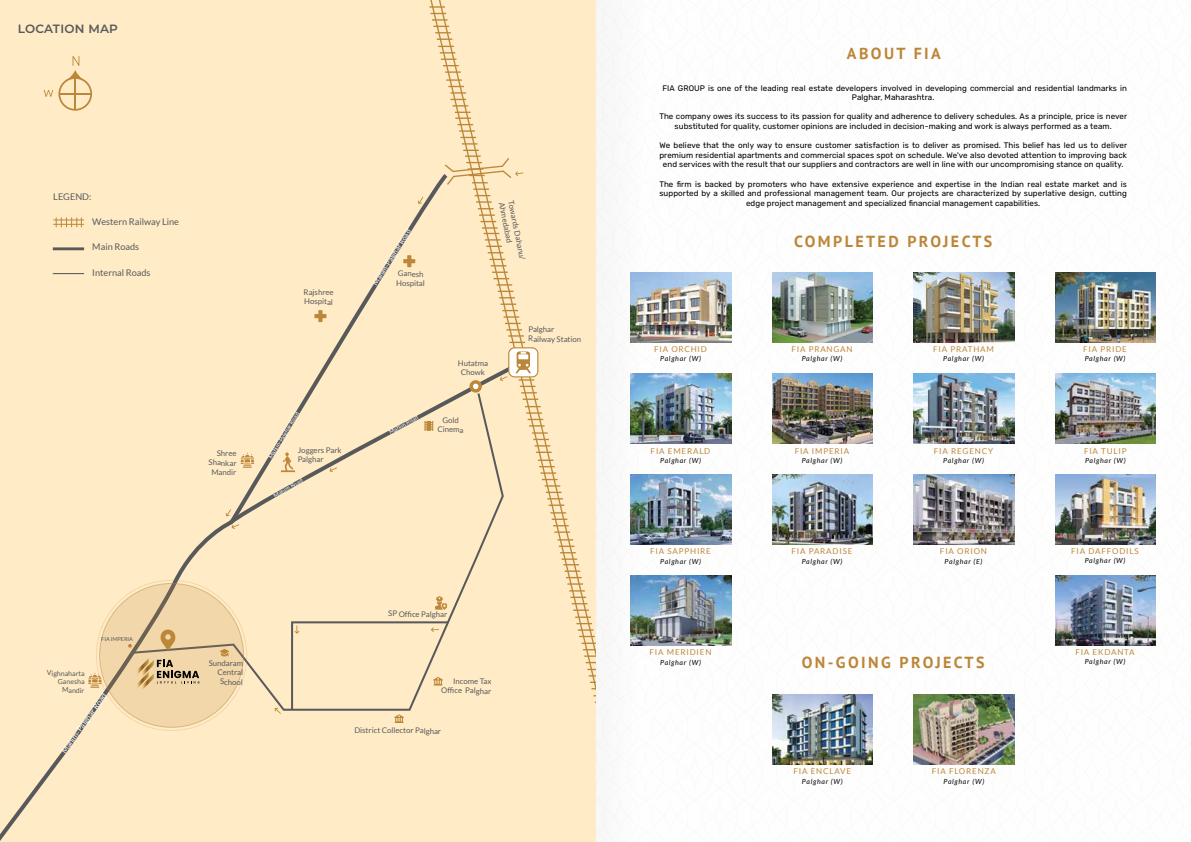
<style>
.page{position:relative;width:1191px;height:842px;background:#fff}
.page>*{position:absolute;margin:0;border:0;box-sizing:border-box;transform-origin:0 0}
.t1{font:700 16px "PT Sans";letter-spacing:.15em;color:#bc8639}
.t2{font:600 12px "Montserrat";letter-spacing:.02em;color:#58595b}
.t3{font:9.1px "Lato";color:#58595b}
.t4{font:8px/9.6px "Rubik";letter-spacing:.01em;color:#000;text-align:center}
.t5{font:8px "Lato";letter-spacing:.1em;color:#bd8739}
.t6{font:7.8px/9.4px "Lato";color:#58595b}
.t7{font:7.8px "Lato";color:#fff}
.t8{font:italic 7px "Lato";letter-spacing:.1em;color:#000}
.t9{font:7px/8.4px "Lato";color:#58595b;text-align:right}
.t10{font:7px "Lato";color:#fff}
.t11{font:5.8px "Lato";color:#fff}
.t12{font:5.5px "Lato";color:#58595b}
</style>
<div class="page">
<div style="left:0;top:0;width:595px;height:842px;background:#ffebc6"></div>
<hr style="left:53px;top:220px;width:31px;height:1px;background:#bd8739">
<hr style="left:53px;top:224px;width:31px;height:1px;background:#bd8739">
<svg style="left:56px;top:217px;width:26px;height:10px"></svg>
<hr style="left:53px;top:247px;width:31px;height:3px;background:#58595b">
<hr style="left:53px;top:273px;width:31px;height:1px;background:#58595b">
<svg style="left:430px;top:0;width:165px;height:690px"></svg>
<svg style="left:438px;top:46px;width:17px;height:7px"></svg>
<svg style="left:441px;top:59px;width:20px;height:14px"></svg>
<svg style="left:429px;top:6px;width:22px;height:27px"></svg>
<svg style="left:437px;top:39px;width:15px;height:1px"></svg>
<svg style="left:446px;top:79px;width:22px;height:27px"></svg>
<svg style="left:486px;top:246px;width:17px;height:7px"></svg>
<svg style="left:525px;top:406px;width:19px;height:20px"></svg>
<svg style="left:532px;top:432px;width:20px;height:21px"></svg>
<svg style="left:538px;top:459px;width:22px;height:27px"></svg>
<svg style="left:546px;top:492px;width:18px;height:14px"></svg>
<svg style="left:550px;top:512px;width:20px;height:21px"></svg>
<svg style="left:557px;top:539px;width:26px;height:45px"></svg>
<svg style="left:569px;top:590px;width:24px;height:40px"></svg>
<svg style="left:579px;top:636px;width:16px;height:27px"></svg>
<svg style="left:587px;top:669px;width:8px;height:20px"></svg>
<svg style="left:593px;top:695px;width:4px;height:14px"></svg>
<svg style="left:319px;top:170px;width:132px;height:194px"></svg>
<svg style="left:308px;top:364px;width:207px;height:164px"></svg>
<svg style="left:469px;top:380px;width:13px;height:12px"></svg>
<svg style="left:473px;top:383px;width:5px;height:6px"></svg>
<svg style="left:0;top:592px;width:222px;height:249px"></svg>
<svg style="left:314px;top:310px;width:12px;height:12px"></svg>
<svg style="left:403px;top:255px;width:12px;height:12px"></svg>
<svg style="left:130px;top:391px;width:375px;height:320px"></svg>
<svg style="left:443px;top:112px;width:80px;height:128px"></svg>
<svg style="left:418px;top:197px;width:5px;height:7px"></svg>
<svg style="left:226px;top:509px;width:5px;height:7px"></svg>
<svg style="left:231px;top:524px;width:8px;height:5px"></svg>
<svg style="left:329px;top:467px;width:8px;height:5px"></svg>
<svg style="left:489px;top:259px;width:49px;height:141px"></svg>
<svg style="left:290px;top:620px;width:160px;height:103px"></svg>
<svg style="left:275px;top:708px;width:6px;height:6px"></svg>
<svg style="left:44px;top:56px;width:48px;height:55px"></svg>
<svg style="left:424px;top:421px;width:9px;height:10px"></svg>
<svg style="left:100px;top:584px;width:143px;height:142px;background:#ebd0a5"></svg>
<svg style="left:137px;top:658px;width:62px;height:32px;background:#cbb288"></svg>
<svg style="left:160px;top:629px;width:16px;height:22px"></svg>
<svg style="left:128px;top:644px;width:4px;height:3px"></svg>
<svg style="left:281px;top:452px;width:14px;height:20px"></svg>
<svg style="left:220px;top:649px;width:9px;height:7px"></svg>
<img style="left:772px;top:694px;width:101px;height:70px">
<img style="left:1055px;top:576px;width:100px;height:69px">
<img style="left:630px;top:576px;width:101px;height:69px">
<img style="left:630px;top:273px;width:101px;height:69px">
<img style="left:772px;top:273px;width:100px;height:69px">
<img style="left:913px;top:273px;width:101px;height:69px">
<img style="left:1055px;top:273px;width:100px;height:69px">
<img style="left:1055px;top:474px;width:100px;height:70px">
<img style="left:630px;top:374px;width:101px;height:69px">
<img style="left:772px;top:374px;width:100px;height:69px">
<img style="left:913px;top:374px;width:101px;height:69px">
<img style="left:1055px;top:374px;width:100px;height:69px">
<img style="left:630px;top:474px;width:101px;height:70px">
<img style="left:772px;top:474px;width:100px;height:70px">
<img style="left:913px;top:474px;width:101px;height:70px">
<img style="left:914px;top:694px;width:100px;height:70px">
<h2 class="t2" style="left:18px;top:20px;width:102px">LOCATION MAP</h2>
<p class="t3" style="left:53px;top:192px;width:40px">LEGEND:</p>
<p class="t3" style="left:92px;top:217px;width:88px">Western Railway Line</p>
<p class="t3" style="left:92px;top:242px;width:48px">Main Roads</p>
<p class="t3" style="left:92px;top:267px;width:60px">Internal Roads</p>
<p class="t6" style="left:304px;top:287px;width:32px;rotate:1deg">Rajshree<br>Hospital</p>
<p class="t11" style="left:267px;top:457px;width:55px;rotate:-59deg">Mahim-Palghar Road</p>
<p class="t6" style="left:209px;top:448px;width:30px;text-align:right;rotate:1deg">Shree<br>Shankar<br>Mandir</p>
<p class="t6" style="left:298px;top:445px;width:45px;rotate:1deg">Joggers Park<br>Palghar</p>
<p class="t11" style="left:272px;top:493px;width:34px;rotate:-29deg">Mahim Road</p>
<p class="t10" style="left:371px;top:282px;width:66px;rotate:-58deg">Mahim-Palghar Road</p>
<p class="t6" style="left:396px;top:269px;width:30px;rotate:1deg">Ganesh<br>Hospital</p>
<p class="t6" style="left:516px;top:199px;width:62px;rotate:79deg">Towards Dahanu/</p>
<p class="t6" style="left:506px;top:201px;width:43px;rotate:79deg">Ahmedabad</p>
<p class="t6" style="left:458px;top:358px;width:32px;text-align:center;rotate:1deg">Hutatma<br>Chowk</p>
<p class="t6" style="left:528px;top:324px;width:54px;rotate:1deg">Palghar<br>Railway Station</p>
<p class="t11" style="left:388px;top:429px;width:34px;rotate:-28deg">Mahim Road</p>
<p class="t6" style="left:437px;top:415px;width:28px;text-align:center;rotate:1deg">Gold<br>Cinema</p>
<p class="t12" style="left:101px;top:636px;width:33px;rotate:1deg">FIA IMPERIA</p>
<p class="t9" style="left:47px;top:668px;width:39px;rotate:1deg">Vighnaharta<br>Ganesha<br>Mandir</p>
<p class="t7" style="left:60px;top:750px;width:73px;rotate:-55deg">Mahim-Palghar Road</p>
<p class="t6" style="left:209px;top:658px;width:36px;text-align:right;rotate:1deg">Sundaram<br>Central<br>School</p>
<p class="t6" style="left:388px;top:608px;width:60px;rotate:1deg">SP Offi ce Palghar</p>
<p class="t6" style="left:441px;top:676px;width:52px;text-align:right;rotate:1deg">Income Tax<br>Offi ce Palghar</p>
<p class="t6" style="left:354px;top:725px;width:88px;rotate:1deg">District Collector Palghar</p>
<h1 class="t1" style="left:847px;top:43px;width:95px">ABOUT FIA</h1>
<p class="t4" style="left:662px;top:83px;width:466px">FIA GROUP is one of the leading real estate developers involved in developing commercial and residential landmarks in<br>Palghar, Maharashtra.</p>
<p class="t4" style="left:659px;top:112px;width:469px">The company owes its success to its passion for quality and adherence to delivery schedules. As a principle, price is never substituted for quality, customer opinions are included in decision-making and work is always performed as a team.</p>
<p class="t4" style="left:659px;top:141px;width:469px">We believe that the only way to ensure customer satisfaction is to deliver as promised. This belief has led us to deliver premium residential apartments and commercial spaces spot on schedule. We've also devoted attention to improving back end services with the result that our suppliers and contractors are well in line with our uncompromising stance on quality.</p>
<p class="t4" style="left:659px;top:179px;width:469px">The firm is backed by promoters who have extensive experience and expertise in the Indian real estate market and is supported by a skilled and professional management team. Our projects are characterized by superlative design, cutting edge project management and specialized financial management capabilities.</p>
<h1 class="t1" style="left:794px;top:231px;width:200px">COMPLETED PROJECTS</h1>
<p class="t5" style="left:654px;top:344px;width:54px">FIA ORCHID</p>
<p class="t8" style="left:660px;top:355px;width:42px">Palghar (W)</p>
<p class="t5" style="left:791px;top:344px;width:63px">FIA PRANGAN</p>
<p class="t8" style="left:801px;top:355px;width:42px">Palghar (W)</p>
<p class="t5" style="left:933px;top:344px;width:62px">FIA PRATHAM</p>
<p class="t8" style="left:943px;top:355px;width:42px">Palghar (W)</p>
<p class="t5" style="left:1083px;top:344px;width:45px">FIA PRIDE</p>
<p class="t8" style="left:1084px;top:355px;width:42px">Palghar (W)</p>
<p class="t5" style="left:650px;top:446px;width:61px">FIA EMERALD</p>
<p class="t8" style="left:660px;top:457px;width:42px">Palghar (W)</p>
<p class="t5" style="left:794px;top:446px;width:56px">FIA IMPERIA</p>
<p class="t8" style="left:801px;top:457px;width:42px">Palghar (W)</p>
<p class="t5" style="left:934px;top:446px;width:61px">FIA REGENCY</p>
<p class="t8" style="left:943px;top:457px;width:42px">Palghar (W)</p>
<p class="t5" style="left:1084px;top:446px;width:44px">FIA TULIP</p>
<p class="t8" style="left:1085px;top:457px;width:42px">Palghar (W)</p>
<p class="t5" style="left:650px;top:547px;width:62px">FIA SAPPHIRE</p>
<p class="t8" style="left:660px;top:557px;width:42px">Palghar (W)</p>
<p class="t5" style="left:791px;top:547px;width:62px">FIA PARADISE</p>
<p class="t8" style="left:801px;top:557px;width:42px">Palghar (W)</p>
<p class="t5" style="left:940px;top:547px;width:49px">FIA ORION</p>
<p class="t8" style="left:944px;top:557px;width:39px">Palghar (E)</p>
<p class="t5" style="left:1071px;top:546px;width:69px">FIA DAFFODILS</p>
<p class="t8" style="left:1084px;top:556px;width:42px">Palghar (W)</p>
<p class="t5" style="left:649px;top:648px;width:63px">FIA MERIDIEN</p>
<p class="t8" style="left:660px;top:658px;width:42px">Palghar (W)</p>
<h1 class="t1" style="left:801px;top:652px;width:184px">ON-GOING PROJECTS</h1>
<p class="t5" style="left:1075px;top:647px;width:61px">FIA EKDANTA</p>
<p class="t8" style="left:1084px;top:657px;width:42px">Palghar (W)</p>
<p class="t5" style="left:793px;top:767px;width:59px">FIA ENCLAVE</p>
<p class="t8" style="left:802px;top:777px;width:42px">Palghar (W)</p>
<p class="t5" style="left:931px;top:767px;width:66px">FIA FLORENZA</p>
<p class="t8" style="left:943px;top:777px;width:42px">Palghar (W)</p>
</div>
